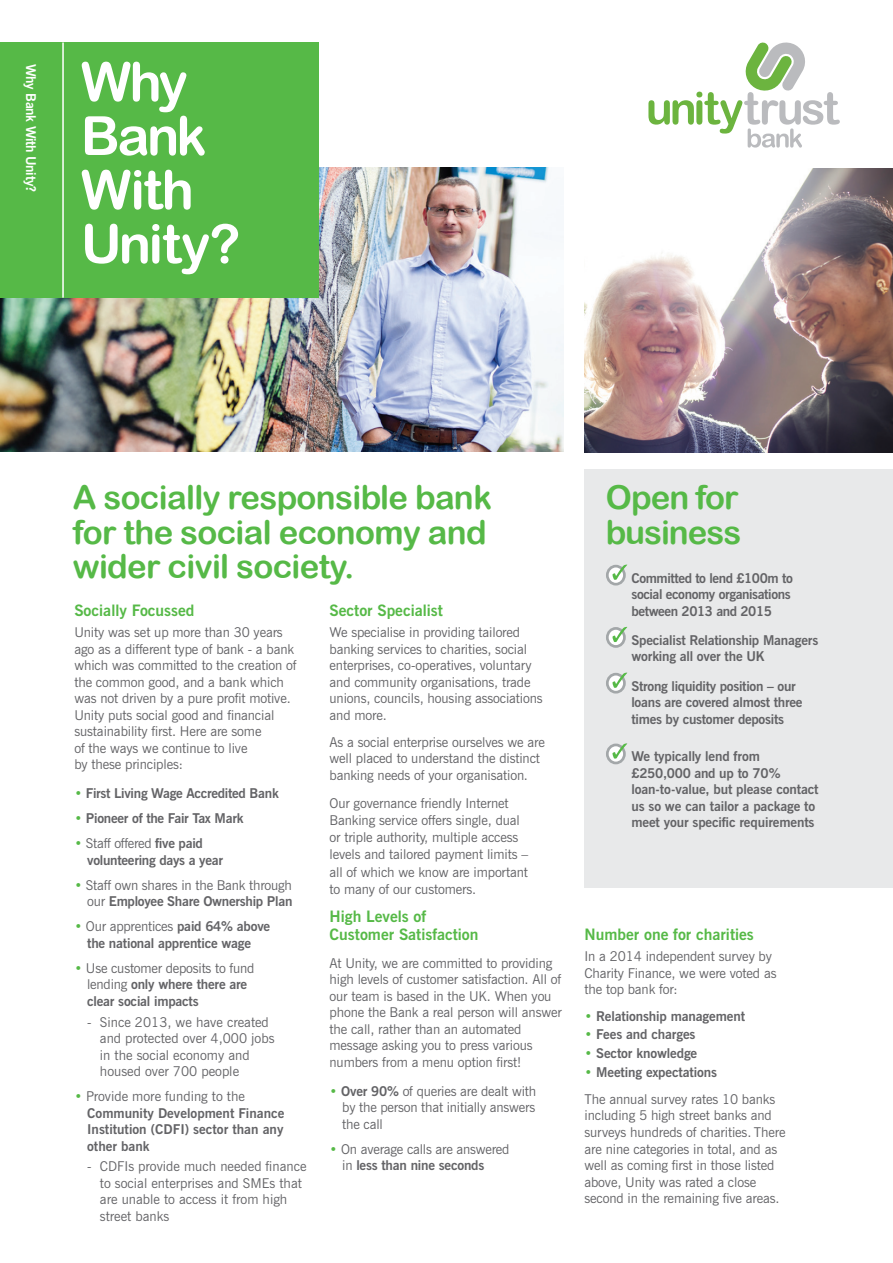
<style>
.page{position:relative;width:893px;height:1263px;background:#fff}
.page>*{position:absolute;margin:0;border:0;box-sizing:border-box;transform-origin:0 0}
.body_header{font:54px/54px "Arial Rounded MT Bold";letter-spacing:-.04em;color:#fff}
.body_header-2{font:33px/34.5px "Arial Rounded MT Bold";letter-spacing:-.02em;color:#56b947}
.Body_Header{font:700 15.75px "News Gothic BT";color:#56b947}
.body{font:700 15.75px/18px "News Gothic BT";color:#56b947}
.body-2{font:13.5px/16.5px "News Gothic BT";letter-spacing:-.01em;color:#636366}
.bullets{font:700 13.5px/16.5px "News Gothic BT";letter-spacing:-.02em;color:#636366}
.Bullet_Point{font:13.5px/16.5px "News Gothic BT";color:#636366}
.bullets-2{font:13.5px/16.5px "News Gothic BT";letter-spacing:-.015em;color:#636366;text-align:right}
.Bullet_Point-2{font:700 13.5px/16.5px "News Gothic BT";color:#636366}
.Body_Copy{font:700 13.5px "News Gothic BT";letter-spacing:-.01em;color:#636366}
.Cover_Sub_Text{font:700 13.5px "News Gothic BT";letter-spacing:-.025em;color:#fff}
.s1{font-weight:400;color:#56b947}
.s2{font-weight:400}
.s3{color:#56b947}
.s4{font-weight:700}
</style>
<div class="page">
<img style="left:0;top:168px;width:564px;height:284px">
<img style="left:585px;top:168px;width:308px;height:284px">
<div style="left:585px;top:469px;width:308px;height:418px;background:#e8e9ea"></div>
<svg style="left:648px;top:43px;width:192px;height:105px"></svg>
<div style="left:0;top:43px;width:63px;height:255px;background:#56b947"></div>
<div style="left:64px;top:43px;width:255px;height:255px;background:#56b947"></div>
<hr style="left:62px;top:43px;width:2px;height:255px;background:#fff">
<svg style="left:607px;top:566px;width:17px;height:18px"></svg>
<div style="left:606px;top:565px;width:20px;height:20px;border:3px solid #a3a7a9;border-radius:50%"></div>
<svg style="left:612px;top:564px;width:15px;height:16px"></svg>
<svg style="left:607px;top:628px;width:17px;height:18px"></svg>
<div style="left:606px;top:627px;width:20px;height:21px;border:3px solid #a3a7a9;border-radius:50%"></div>
<svg style="left:612px;top:627px;width:15px;height:15px"></svg>
<svg style="left:607px;top:674px;width:17px;height:18px"></svg>
<div style="left:606px;top:673px;width:20px;height:20px;border:3px solid #a3a7a9;border-radius:50%"></div>
<svg style="left:612px;top:672px;width:15px;height:16px"></svg>
<svg style="left:607px;top:745px;width:17px;height:18px"></svg>
<div style="left:606px;top:743px;width:20px;height:21px;border:3px solid #a3a7a9;border-radius:50%"></div>
<svg style="left:612px;top:743px;width:15px;height:15px"></svg>
<p class="Cover_Sub_Text" style="left:39px;top:64px;width:129px;rotate:90deg">Why Bank With Unity?</p>
<p class="body_header" style="left:81px;top:54px;width:161px">Why<br>Bank<br>With<br>Unity?</p>
<p class="body_header-2" style="left:73px;top:480px;width:421px">A socially responsible bank for the social economy and wider civil society.</p>
<p class="Body_Header" style="left:74px;top:601px;width:122px">Socially Focussed</p>
<p class="body-2" style="left:74px;top:624px;width:224px">Unity was set up more than 30 years ago as a different type of bank - a bank which was committed to the creation of the common good, and a bank which was not driven by a pure profit motive.<br>Unity puts social good and financial sustainability first. Here are some<br>of the ways we continue to live<br>by these principles:</p>
<p class="bullets" style="left:74px;top:785px;width:206px"><span class="s1">•</span> First Living Wage Accredited Bank</p>
<p class="bullets" style="left:74px;top:810px;width:171px"><span class="s1">•</span> Pioneer of the Fair Tax Mark</p>
<p class="bullets" style="left:87px;top:835px;width:137px;text-indent:-13px"><span class="s1">•</span> <span class="s2">Staff offered</span> five paid volunteering days a year</p>
<p class="bullets-2" style="left:74px;top:877px;width:220px"><span class="s3">•</span> Staff own shares in the Bank through our <span class="s4">Employee Share Ownership Plan</span></p>
<p class="bullets" style="left:74px;top:918px;width:197px;text-align:center"><span class="s1">•</span> <span class="s2">Our apprentices</span> paid 64% above the national apprentice wage</p>
<p class="bullets" style="left:87px;top:960px;width:169px;text-indent:-13px"><span class="s1">•</span> <span class="s2">Use customer deposits to fund lending</span> only where there are clear social impacts</p>
<p class="Bullet_Point" style="left:100px;top:1013px;width:176px;text-indent:-13px">- Since 2013, we have created and protected over 4,000 jobs in the social economy and housed over 700 people</p>
<p class="Bullet_Point-2" style="left:87px;top:1088px;width:199px;text-indent:-13px"><span class="s1">•</span> <span class="s2">Provide more funding to the<br></span>Community Development Finance<br>Institution (CDFI) sector than any other bank</p>
<p class="Bullet_Point" style="left:100px;top:1158px;width:208px;text-indent:-13px">- CDFIs provide much needed finance to social enterprises and SMEs that are unable to access it from high street banks</p>
<p class="Body_Header" style="left:330px;top:601px;width:115px">Sector Specialist</p>
<p class="body-2" style="left:330px;top:624px;width:215px">We specialise in providing tailored banking services to charities, social enterprises, co-operatives, voluntary and community organisations, trade unions, councils, housing associations and more.</p>
<p class="body-2" style="left:330px;top:733px;width:217px">As a social enterprise ourselves we are well placed to understand the distinct banking needs of your organisation.</p>
<p class="body-2" style="left:330px;top:794px;width:200px;line-height:17.2px">Our governance friendly Internet Banking service offers single, dual or triple authority, multiple access levels and tailored payment limits – all of which we know are important to many of our customers.</p>
<p class="body" style="left:330px;top:908px;width:151px">High Levels of<br>Customer Satisfaction</p>
<p class="body-2" style="left:330px;top:954px;width:234px">At Unity, we are committed to providing high levels of customer satisfaction. All of our team is based in the UK. When you phone the Bank a real person will answer the call, rather than an automated message asking you to press various numbers from a menu option first!</p>
<p class="bullets-2" style="left:342px;top:1083px;width:195px;text-align:justify;text-indent:-13px"><span class="s3">•</span> <span class="s4">Over 90%</span> of queries are dealt with by the person that initially answers the call</p>
<p class="bullets-2" style="left:342px;top:1141px;width:169px;text-align:left;text-indent:-13px"><span class="s3">•</span> On average calls are answered in <span class="s4">less than nine seconds</span></p>
<p class="body_header-2" style="left:606px;top:480px;width:137px">Open for business</p>
<p class="bullets" style="left:631px;top:569px;width:163px">Committed to lend £100m to social economy organisations between 2013 and 2015</p>
<p class="bullets" style="left:631px;top:632px;width:188px">Specialist Relationship Managers working all over the UK</p>
<p class="bullets" style="left:631px;top:677px;width:173px">Strong liquidity position – our loans are covered almost three times by customer deposits</p>
<p class="bullets" style="left:631px;top:748px;width:189px">We typically lend from £250,000 and up to 70% loan-to-value, but please contact us so we can tailor a package to meet your specific requirements</p>
<p class="Body_Header" style="left:584px;top:925px;width:171px">Number one for charities</p>
<p class="body-2" style="left:584px;top:948px;width:194px">In a 2014 independent survey by<br>Charity Finance, we were voted as the top bank for:</p>
<p class="Body_Copy" style="left:584px;top:1007px;width:162px"><span class="s3">•</span> Relationship management</p>
<p class="Body_Copy" style="left:584px;top:1026px;width:113px"><span class="s3">•</span> Fees and charges</p>
<p class="Body_Copy" style="left:584px;top:1045px;width:114px"><span class="s3">•</span> Sector knowledge</p>
<p class="Body_Copy" style="left:584px;top:1064px;width:134px"><span class="s3">•</span> Meeting expectations</p>
<p class="body-2" style="left:584px;top:1091px;width:202px">The annual survey rates 10 banks including 5 high street banks and surveys hundreds of charities. There are nine categories in total, and as well as coming first in those listed above, Unity was rated a close second in the remaining five areas.</p>
</div>
